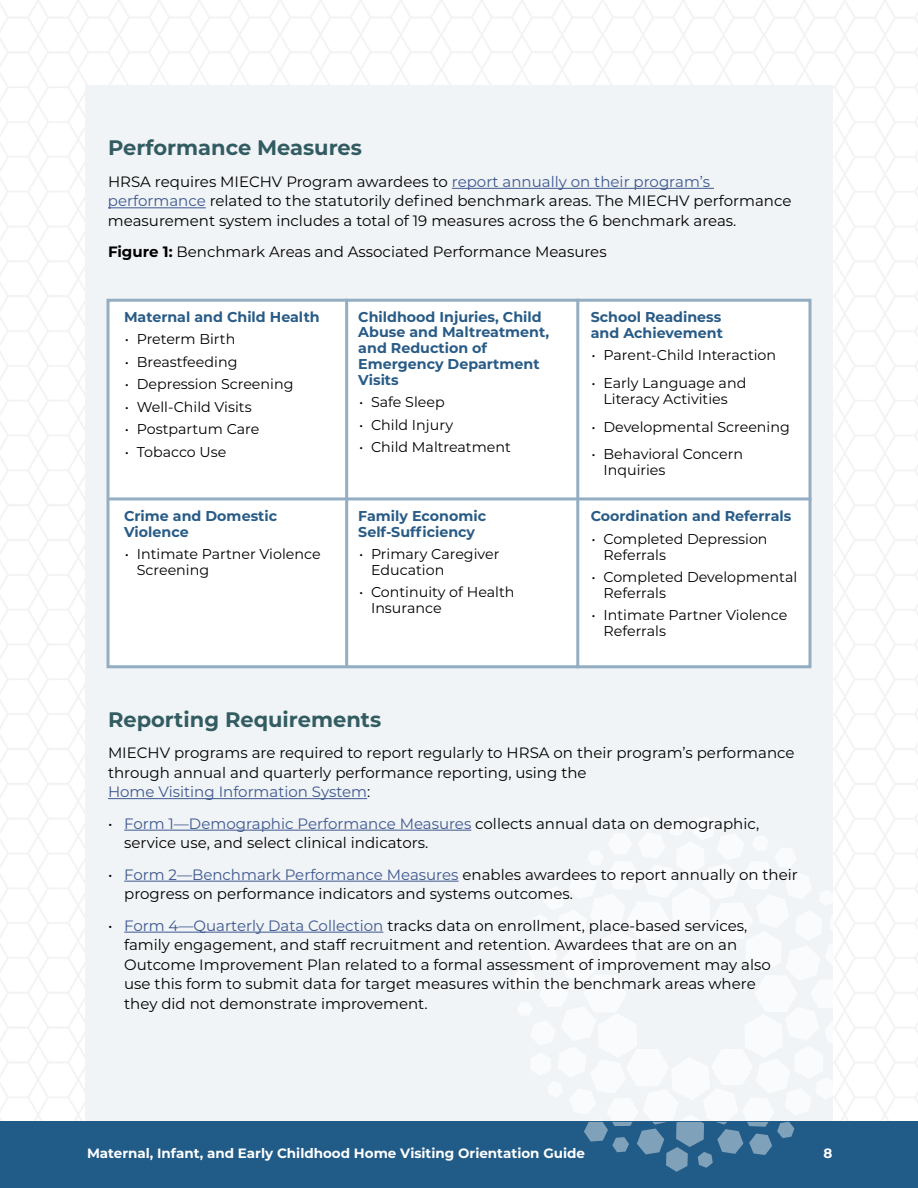
<style>
.page{position:relative;width:918px;height:1188px;background:#fff}
.page>*{position:absolute;margin:0;border:0;box-sizing:border-box;transform-origin:0 0}
.t1{font:700 21px "Montserrat";color:#325c62}
.t2{font:15px/19.5px "Montserrat";color:#000}
.t3{font:14.25px/15.8px "Montserrat";color:#000}
.t4{font:700 14.25px/15.8px "Montserrat";color:#285b86}
.t5{font:700 13.5px "Montserrat";color:#fff}
.t6{font:italic 600 13.5px "Montserrat";color:#fff}
.s1{color:#3d578f}
.s2{font-weight:700}
</style>
<div class="page">
<img style="left:0;top:0;width:918px;height:1122px">
<div style="left:86px;top:85px;width:747px;height:1103px;background:#f1f4f6"></div>
<div style="left:106px;top:299px;width:706px;height:369px;background:#fff;border:3px solid #93adc3"></div>
<hr style="left:452px;top:188px;width:262px;height:1px;background:#3d578f">
<hr style="left:108px;top:207px;width:98px;height:1px;background:#3d578f">
<div style="left:0;top:1122px;width:918px;height:66px;background:#215b87"></div>
<svg style="left:513px;top:816px;width:322px;height:356px"></svg>
<hr style="left:108px;top:798px;width:259px;height:1px;background:#3d578f">
<hr style="left:124px;top:830px;width:347px;height:1px;background:#3d578f">
<hr style="left:124px;top:881px;width:335px;height:1px;background:#3d578f">
<hr style="left:124px;top:932px;width:259px;height:1px;background:#3d578f">
<hr style="left:345px;top:299px;width:3px;height:368px;background:#93adc3">
<hr style="left:576px;top:299px;width:3px;height:369px;background:#93adc3">
<hr style="left:108px;top:497px;width:704px;height:3px;background:#93adc3">
<h2 class="t1" style="left:108px;top:133px;width:256px">Performance Measures</h2>
<p class="t2" style="left:108px;top:171px;width:685px">HRSA requires MIECHV Program awardees to <span class="s1">report annually on their program’s performance</span> related to the statutorily defined benchmark areas. The MIECHV performance measurement system includes a total of 19 measures across the 6 benchmark areas.</p>
<p class="t2" style="left:108px;top:242px;width:500px"><span class="s2">Figure 1:</span> Benchmark Areas and Associated Performance Measures</p>
<h3 class="t4" style="left:124px;top:308px;width:197px">Maternal and Child Health</h3>
<p class="t3" style="left:125px;top:331px;width:112px">• Preterm Birth</p>
<p class="t3" style="left:125px;top:353px;width:114px">• Breastfeeding</p>
<p class="t3" style="left:125px;top:376px;width:170px">• Depression Screening</p>
<p class="t3" style="left:125px;top:398px;width:128px">• Well-Child Visits</p>
<p class="t3" style="left:125px;top:421px;width:136px">• Postpartum Care</p>
<p class="t3" style="left:125px;top:443px;width:103px">• Tobacco Use</p>
<h3 class="t4" style="left:124px;top:507px;width:155px">Crime and Domestic<br>Violence</h3>
<p class="t3" style="left:137px;top:546px;width:185px;text-indent:-12px">• Intimate Partner Violence<br>Screening</p>
<h3 class="t4" style="left:358px;top:308px;width:192px">Childhood Injuries, Child<br>Abuse and Maltreatment, and Reduction of<br>Emergency Department<br>Visits</h3>
<p class="t3" style="left:359px;top:394px;width:87px">• Safe Sleep</p>
<p class="t3" style="left:359px;top:416px;width:96px">• Child Injury</p>
<p class="t3" style="left:359px;top:439px;width:153px">• Child Maltreatment</p>
<h3 class="t4" style="left:358px;top:507px;width:129px">Family Economic<br>Self-Sufficiency</h3>
<p class="t3" style="left:371px;top:546px;width:130px;text-indent:-12px">• Primary Caregiver<br>Education</p>
<p class="t3" style="left:371px;top:584px;width:145px;text-indent:-12px">• Continuity of Health<br>Insurance</p>
<h3 class="t4" style="left:591px;top:308px;width:134px">School Readiness and Achievement</h3>
<p class="t3" style="left:591px;top:347px;width:186px">• Parent-Child Interaction</p>
<p class="t3" style="left:591px;top:375px;width:156px;text-align:center">• Early Language and<br>Literacy Activities</p>
<p class="t3" style="left:591px;top:418px;width:200px">• Developmental Screening</p>
<p class="t3" style="left:603px;top:446px;width:141px;text-indent:-12px">• Behavioral Concern<br>Inquiries</p>
<h3 class="t4" style="left:591px;top:508px;width:202px">Coordination and Referrals</h3>
<p class="t3" style="left:603px;top:530px;width:166px;text-indent:-12px">• Completed Depression<br>Referrals</p>
<p class="t3" style="left:603px;top:569px;width:195px;text-indent:-12px">• Completed Developmental<br>Referrals</p>
<p class="t3" style="left:603px;top:607px;width:185px;text-indent:-12px">• Intimate Partner Violence<br>Referrals</p>
<h2 class="t1" style="left:108px;top:704px;width:275px">Reporting Requirements</h2>
<p class="t2" style="left:108px;top:743px;width:688px">MIECHV programs are required to report regularly to HRSA on their program’s performance through annual and quarterly performance reporting, using the<br><span class="s1">Home Visiting Information System</span>:</p>
<p class="t2" style="left:124px;top:813px;width:637px;text-indent:-16px">• <span class="s1">Form 1—Demographic Performance Measures</span> collects annual data on demographic, service use, and select clinical indicators.</p>
<p class="t2" style="left:124px;top:864px;width:675px;text-indent:-16px">• <span class="s1">Form 2—Benchmark Performance Measures</span> enables awardees to report annually on their progress on performance indicators and systems outcomes.</p>
<p class="t2" style="left:124px;top:915px;width:648px;text-indent:-16px">• <span class="s1">Form 4—Quarterly Data Collection</span> tracks data on enrollment, place-based services, family engagement, and staff recruitment and retention. Awardees that are on an Outcome Improvement Plan related to a formal assessment of improvement may also use this form to submit data for target measures within the benchmark areas where they did not demonstrate improvement.</p>
<p class="t6" style="left:280px;top:1141px;width:360px">MIECHV Home Visiting’s Two-Generation Approach</p>
<p class="t5" style="left:87px;top:1143px;width:500px">Maternal, Infant, and Early Childhood Home Visiting Orientation Guide</p>
<p class="t5" style="left:824px;top:1143px;width:10px">8</p>
</div>
